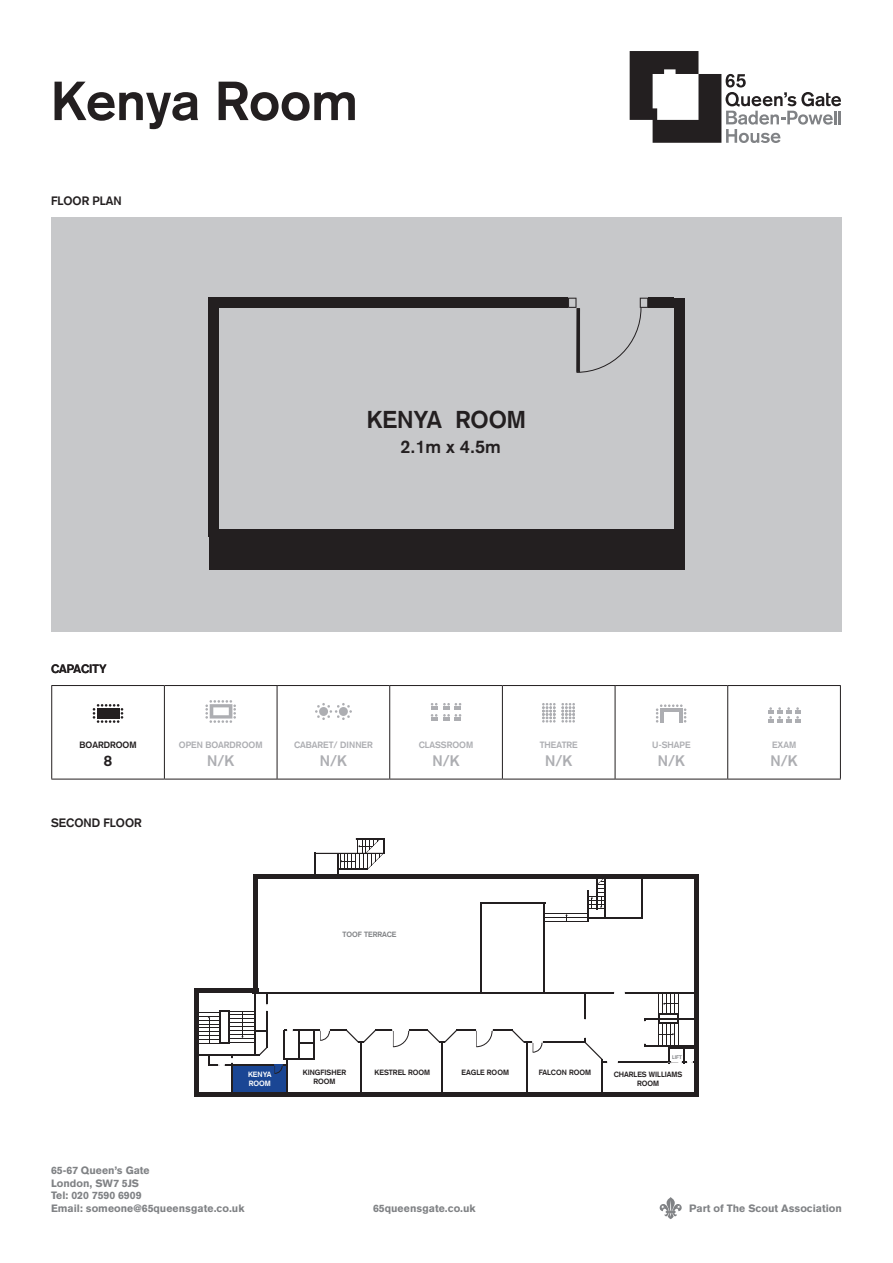
<style>
.page{position:relative;width:893px;height:1263px;background:#fff}
.page>*{position:absolute;margin:0;border:0;box-sizing:border-box;transform-origin:0 0}
.t1{font:700 54px "Akzidenz Grotesk";color:#231f20}
.t2{font:700 24px "Akzidenz Grotesk";color:#231f20}
.t3{font:700 18px "Akzidenz Grotesk";color:#231f20}
.t4{font:700 15px "Akzidenz Grotesk";color:#adaeb2}
.t5{font:700 15px "Akzidenz Grotesk";color:#231f20}
.t6{font:700 12px "Akzidenz Grotesk";color:#231f20}
.t7{font:900 10.5px/12.6px "Akzidenz Grotesk";color:#808285}
.t8{font:700 9px "Akzidenz Grotesk";color:#adaeb2}
.t9{font:700 9px "Akzidenz Grotesk";color:#231f20}
.t10{font:700 7.5px/9px "Akzidenz Grotesk";color:#231f20;text-align:center}
.t11{font:700 7.5px "Akzidenz Grotesk";color:#808285}
.t12{font:700 7.5px "Akzidenz Grotesk";color:#fff}
.t13{font:700 5.25px "Akzidenz Grotesk";color:#808285}
</style>
<div class="page">
<svg style="left:630px;top:51px;width:211px;height:92px"></svg>
<svg style="left:659px;top:1197px;width:23px;height:22px"></svg>
<div style="left:51px;top:217px;width:791px;height:414px;background:#c7c8ca"></div>
<hr style="left:51px;top:685px;width:113px;height:1px;background:#231f20">
<hr style="left:51px;top:686px;width:1px;height:93px;background:#231f20">
<hr style="left:164px;top:685px;width:113px;height:1px;background:#231f20">
<hr style="left:164px;top:686px;width:1px;height:93px;background:#231f20">
<hr style="left:277px;top:685px;width:113px;height:1px;background:#231f20">
<hr style="left:277px;top:686px;width:1px;height:93px;background:#231f20">
<hr style="left:390px;top:685px;width:112px;height:1px;background:#231f20">
<hr style="left:389px;top:686px;width:1px;height:93px;background:#231f20">
<hr style="left:502px;top:685px;width:113px;height:1px;background:#231f20">
<hr style="left:502px;top:686px;width:1px;height:93px;background:#231f20">
<hr style="left:615px;top:685px;width:113px;height:1px;background:#231f20">
<hr style="left:615px;top:686px;width:1px;height:93px;background:#231f20">
<hr style="left:728px;top:685px;width:113px;height:1px;background:#231f20">
<hr style="left:727px;top:686px;width:1px;height:93px;background:#231f20">
<hr style="left:840px;top:686px;width:1px;height:93px;background:#231f20">
<hr style="left:51px;top:779px;width:113px;height:1px;background:#231f20">
<hr style="left:164px;top:779px;width:113px;height:1px;background:#231f20">
<hr style="left:277px;top:779px;width:113px;height:1px;background:#231f20">
<hr style="left:390px;top:779px;width:112px;height:1px;background:#231f20">
<hr style="left:502px;top:779px;width:113px;height:1px;background:#231f20">
<hr style="left:615px;top:779px;width:113px;height:1px;background:#231f20">
<hr style="left:728px;top:779px;width:113px;height:1px;background:#231f20">
<svg style="left:93px;top:704px;width:30px;height:19px"></svg>
<svg style="left:205px;top:700px;width:31px;height:23px"></svg>
<svg style="left:315px;top:703px;width:37px;height:17px"></svg>
<div style="left:339px;top:707px;width:9px;height:9px;background:#adaeb2;border-radius:50%"></div>
<svg style="left:431px;top:703px;width:6px;height:18px"></svg>
<svg style="left:443px;top:703px;width:18px;height:18px"></svg>
<svg style="left:542px;top:703px;width:33px;height:20px"></svg>
<svg style="left:656px;top:704px;width:30px;height:18px"></svg>
<hr style="left:660px;top:708px;width:4px;height:15px;background:#adaeb2">
<hr style="left:660px;top:708px;width:23px;height:4px;background:#adaeb2">
<hr style="left:679px;top:708px;width:4px;height:15px;background:#adaeb2">
<svg style="left:768px;top:707px;width:32px;height:16px"></svg>
<div style="left:232px;top:1064px;width:55px;height:31px;background:#1a4694"></div>
<div style="left:194px;top:988px;width:5px;height:109px;background:#231f20"></div>
<hr style="left:254px;top:874px;width:4px;height:119px;background:#231f20">
<div style="left:195px;top:988px;width:63px;height:5px;background:#231f20"></div>
<div style="left:194px;top:1092px;width:505px;height:5px;background:#231f20"></div>
<div style="left:694px;top:877px;width:5px;height:217px;background:#231f20"></div>
<div style="left:254px;top:874px;width:445px;height:5px;background:#231f20"></div>
<hr style="left:625px;top:992px;width:69px;height:1px;background:#231f20">
<hr style="left:252px;top:992px;width:361px;height:1px;background:#231f20">
<hr style="left:360px;top:1042px;width:2px;height:50px;background:#231f20">
<hr style="left:286px;top:1058px;width:1px;height:34px;background:#231f20">
<hr style="left:231px;top:1063px;width:2px;height:30px;background:#231f20">
<hr style="left:442px;top:1042px;width:1px;height:50px;background:#231f20">
<hr style="left:526px;top:1042px;width:1px;height:50px;background:#231f20">
<hr style="left:618px;top:1062px;width:53px;height:1px;background:#231f20">
<hr style="left:645px;top:1045px;width:49px;height:1px;background:#231f20">
<hr style="left:543px;top:1042px;width:42px;height:1px;background:#231f20">
<hr style="left:602px;top:1059px;width:1px;height:33px;background:#231f20">
<hr style="left:645px;top:1018px;width:49px;height:1px;background:#231f20">
<hr style="left:225px;top:1065px;width:49px;height:1px;background:#231f20">
<hr style="left:255px;top:993px;width:1px;height:62px;background:#231f20">
<hr style="left:605px;top:879px;width:1px;height:39px;background:#231f20">
<hr style="left:641px;top:879px;width:1px;height:39px;background:#231f20">
<hr style="left:587px;top:891px;width:2px;height:31px;background:#231f20">
<hr style="left:544px;top:902px;width:1px;height:90px;background:#231f20">
<hr style="left:480px;top:902px;width:1px;height:90px;background:#231f20">
<hr style="left:587px;top:917px;width:55px;height:1px;background:#231f20">
<hr style="left:480px;top:902px;width:65px;height:1px;background:#231f20">
<svg style="left:274px;top:1065px;width:12px;height:8px"></svg>
<hr style="left:596px;top:879px;width:1px;height:31px;background:#231f20">
<svg style="left:588px;top:879px;width:17px;height:30px"></svg>
<hr style="left:545px;top:921px;width:42px;height:1px;background:#231f20">
<hr style="left:545px;top:917px;width:42px;height:1px;background:#231f20">
<hr style="left:545px;top:913px;width:42px;height:1px;background:#231f20">
<svg style="left:314px;top:838px;width:71px;height:36px"></svg>
<svg style="left:658px;top:993px;width:36px;height:70px"></svg>
<svg style="left:199px;top:1011px;width:68px;height:55px"></svg>
<svg style="left:266px;top:993px;width:1px;height:12px"></svg>
<svg style="left:584px;top:1037px;width:24px;height:26px"></svg>
<svg style="left:585px;top:993px;width:1px;height:27px"></svg>
<svg style="left:284px;top:1030px;width:259px;height:29px"></svg>
<div style="left:209px;top:529px;width:475px;height:41px;background:#231f20"></div>
<div style="left:674px;top:298px;width:10px;height:231px;background:#231f20"></div>
<div style="left:209px;top:298px;width:10px;height:239px;background:#231f20"></div>
<div style="left:209px;top:298px;width:359px;height:10px;background:#231f20"></div>
<div style="left:648px;top:298px;width:26px;height:10px;background:#231f20"></div>
<svg style="left:568px;top:298px;width:80px;height:74px"></svg>
<p class="t1" style="left:51px;top:69px;width:309px">Kenya Room</p>
<p class="t6" style="left:51px;top:194px;width:72px">FLOOR PLAN</p>
<p class="t2" style="left:367px;top:405px;width:161px">KENYA ROOM</p>
<p class="t3" style="left:401px;top:436px;width:102px">2.1m x 4.5m</p>
<p class="t6" style="left:51px;top:662px;width:57px">CAPACITY</p>
<p class="t9" style="left:80px;top:740px;width:59px">BOARDROOM</p>
<p class="t5" style="left:104px;top:752px;width:10px">8</p>
<p class="t6" style="left:51px;top:816px;width:92px">SECOND FLOOR</p>
<p class="t8" style="left:179px;top:739px;width:85px">OPEN BOARDROOM</p>
<p class="t4" style="left:207px;top:752px;width:28px">N/K</p>
<p class="t8" style="left:294px;top:739px;width:80px">CABARET/ DINNER</p>
<p class="t4" style="left:320px;top:752px;width:28px">N/K</p>
<p class="t8" style="left:419px;top:740px;width:56px">CLASSROOM</p>
<p class="t4" style="left:433px;top:752px;width:28px">N/K</p>
<p class="t11" style="left:342px;top:930px;width:56px">TOOF TERRACE</p>
<p class="t8" style="left:540px;top:740px;width:39px">THEATRE</p>
<p class="t4" style="left:545px;top:752px;width:28px">N/K</p>
<p class="t8" style="left:652px;top:739px;width:40px">U-SHAPE</p>
<p class="t4" style="left:658px;top:752px;width:28px">N/K</p>
<p class="t13" style="left:672px;top:1054px;width:11px">LIFT</p>
<p class="t10" style="left:303px;top:1068px;width:45px">KINGFISHER</p>
<p class="t10" style="left:313px;top:1077px;width:24px">ROOM</p>
<p class="t10" style="left:375px;top:1068px;width:57px">KESTREL ROOM</p>
<p class="t10" style="left:462px;top:1068px;width:49px">EAGLE ROOM</p>
<p class="t10" style="left:539px;top:1068px;width:54px">FALCON ROOM</p>
<p class="t12" style="left:248px;top:1070px;width:25px">KENYA</p>
<p class="t12" style="left:249px;top:1079px;width:24px">ROOM</p>
<p class="t10" style="left:614px;top:1070px;width:70px">CHARLES WILLIAMS<br>ROOM</p>
<p class="t8" style="left:772px;top:740px;width:26px">EXAM</p>
<p class="t4" style="left:771px;top:752px;width:28px">N/K</p>
<p class="t7" style="left:51px;top:1164px;width:195px">65-67 Queen’s Gate<br>London, SW7 5JS<br>Tel: 020 7590 6909<br>Email: someone@65queensgate.co.uk</p>
<p class="t7" style="left:373px;top:1202px;width:104px">65queensgate.co.uk</p>
<p class="t7" style="left:689px;top:1202px;width:154px">Part of The Scout Association</p>
</div>
